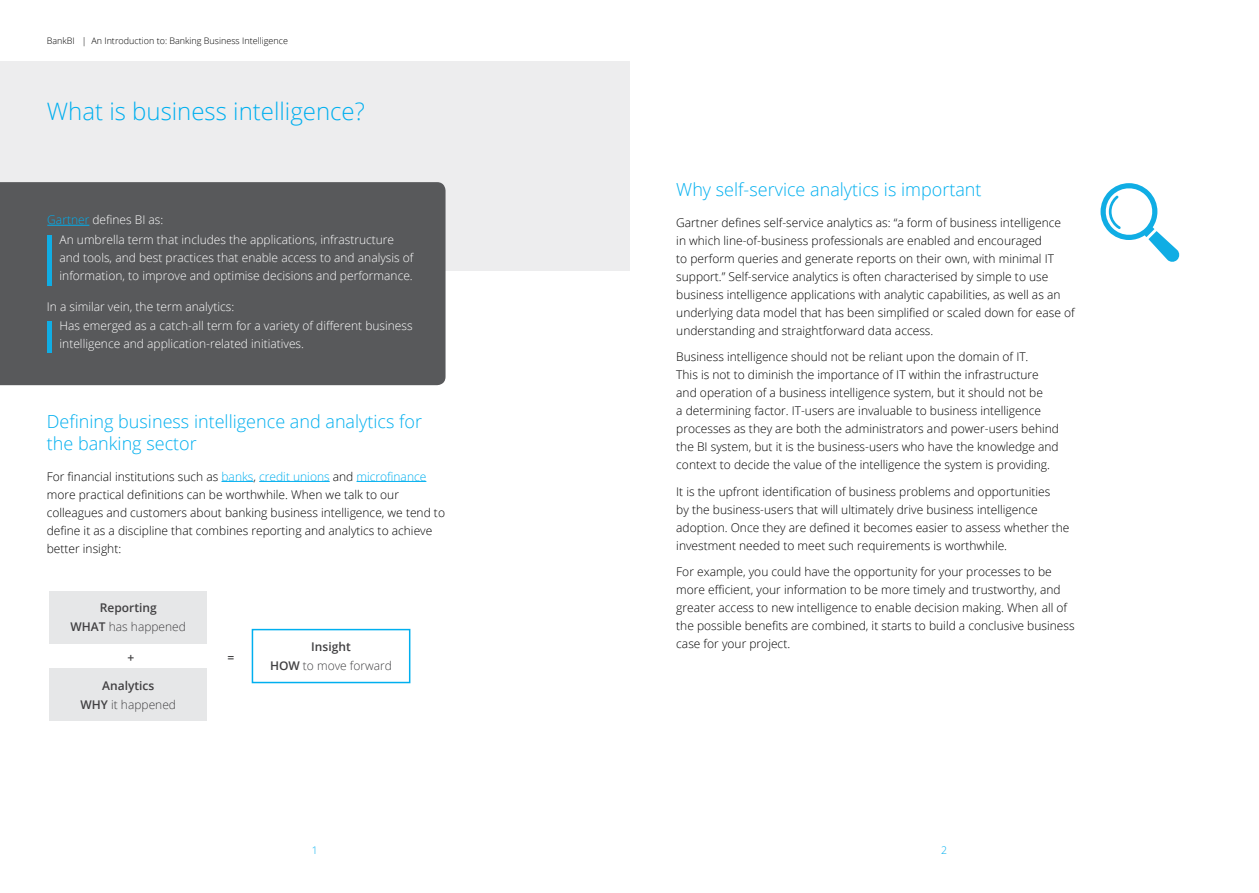
<style>
.page{position:relative;width:1259px;height:893px;background:#fff}
.page>*{position:absolute;margin:0;border:0;box-sizing:border-box;transform-origin:0 0}
.t1{font:300 24px "Open Sans";color:#00afef}
.t2{font:300 18px/21.6px "Open Sans";color:#00afef}
.t3{font:300 12px/18px "Open Sans";color:#000}
.t4{font:300 12px/18.5px "Open Sans";color:#fff}
.t5{font:600 12px/19.2px "Open Sans";color:#414042;text-align:center}
.t6{font:300 12px/19.2px "Open Sans";color:#414042;text-align:center}
.t7{font:300 10.5px "Open Sans";color:#00afef}
.t8{font:300 9px "Open Sans";color:#000}
.s1{color:#00afef}
.s2{font-weight:300}
.s3{font-weight:600}
</style>
<div class="page">
<div style="left:0;top:62px;width:629px;height:209px;background:#ededee"></div>
<div style="left:0;top:182px;width:445px;height:203px;background:#58595b"></div>
<hr style="left:47px;top:225px;width:42px;height:1px;background:#00afef">
<hr style="left:48px;top:235px;width:4px;height:50px;background:#10ade4">
<hr style="left:221px;top:481px;width:32px;height:1px;background:#00afef">
<hr style="left:259px;top:481px;width:71px;height:1px;background:#00afef">
<hr style="left:356px;top:481px;width:70px;height:1px;background:#00afef">
<hr style="left:48px;top:321px;width:4px;height:31px;background:#10ade4">
<svg style="left:1100px;top:183px;width:80px;height:79px"></svg>
<div style="left:50px;top:591px;width:157px;height:53px;background:#e6e7e8"></div>
<div style="left:50px;top:668px;width:157px;height:53px;background:#e6e7e8"></div>
<div style="left:252px;top:629px;width:158px;height:54px;border:2px solid #00afef"></div>
<p class="t8" style="left:47px;top:35px;width:243px">BankBI | An Introduction to: Banking Business Intelligence</p>
<h1 class="t1" style="left:47px;top:95px;width:320px">What is business intelligence?</h1>
<p class="t4" style="left:60px;top:210px;width:336px;line-height:20.1px;text-indent:-12px"><span class="s1">Gartner</span> defines BI as:<br>An umbrella term that includes the applications, infrastructure</p>
<p class="t4" style="left:60px;top:249px;width:355px;line-height:18px">and tools, and best practices that enable access to and analysis of information, to improve and optimise decisions and performance.</p>
<p class="t4" style="left:60px;top:298px;width:355px;text-indent:-13px">In a similar vein, the term analytics:<br>Has emerged as a catch-all term for a variety of different business intelligence and application-related initiatives.</p>
<h2 class="t2" style="left:47px;top:410px;width:377px">Defining business intelligence and analytics for the banking sector</h2>
<p class="t3" style="left:47px;top:467px;width:400px">For financial institutions such as <span class="s1">banks</span>, <span class="s1">credit unions</span> and <span class="s1">microfinance </span>more practical definitions can be worthwhile. When we talk to our colleagues and customers about banking business intelligence, we tend to define it as a discipline that combines reporting and analytics to achieve better insight:</p>
<p class="t5" style="left:71px;top:598px;width:117px">Reporting<br>WHAT <span class="s2">has happened</span></p>
<p class="t5" style="left:128px;top:648px;width:8px">+</p>
<p class="t5" style="left:227px;top:648px;width:8px">=</p>
<p class="t5" style="left:80px;top:675px;width:97px">Analytics<br>WHY <span class="s2">it happened</span></p>
<p class="t6" style="left:270px;top:637px;width:124px"><span class="s3">Insight<br>HOW</span> to move forward</p>
<h2 class="t2" style="left:676px;top:178px;width:307px">Why self-service analytics is important</h2>
<p class="t3" style="left:676px;top:213px;width:400px">Gartner defines self-service analytics as: “a form of business intelligence<br>in which line-of-business professionals are enabled and encouraged<br>to perform queries and generate reports on their own, with minimal IT support.” Self-service analytics is often characterised by simple to use business intelligence applications with analytic capabilities, as well as an underlying data model that has been simplified or scaled down for ease of understanding and straightforward data access.</p>
<p class="t3" style="left:676px;top:347px;width:384px">Business intelligence should not be reliant upon the domain of IT.<br>This is not to diminish the importance of IT within the infrastructure and operation of a business intelligence system, but it should not be<br>a determining factor. IT-users are invaluable to business intelligence processes as they are both the administrators and power-users behind the BI system, but it is the business-users who have the knowledge and context to decide the value of the intelligence the system is providing.</p>
<p class="t3" style="left:676px;top:482px;width:395px">It is the upfront identification of business problems and opportunities<br>by the business-users that will ultimately drive business intelligence adoption. Once they are defined it becomes easier to assess whether the investment needed to meet such requirements is worthwhile.</p>
<p class="t3" style="left:676px;top:563px;width:400px">For example, you could have the opportunity for your processes to be more efficient, your information to be more timely and trustworthy, and greater access to new intelligence to enable decision making. When all of the possible benefits are combined, it starts to build a conclusive business case for your project.</p>
<p class="t7" style="left:312px;top:843px;width:7px">1</p>
<p class="t7" style="left:941px;top:843px;width:7px">2</p>
</div>
